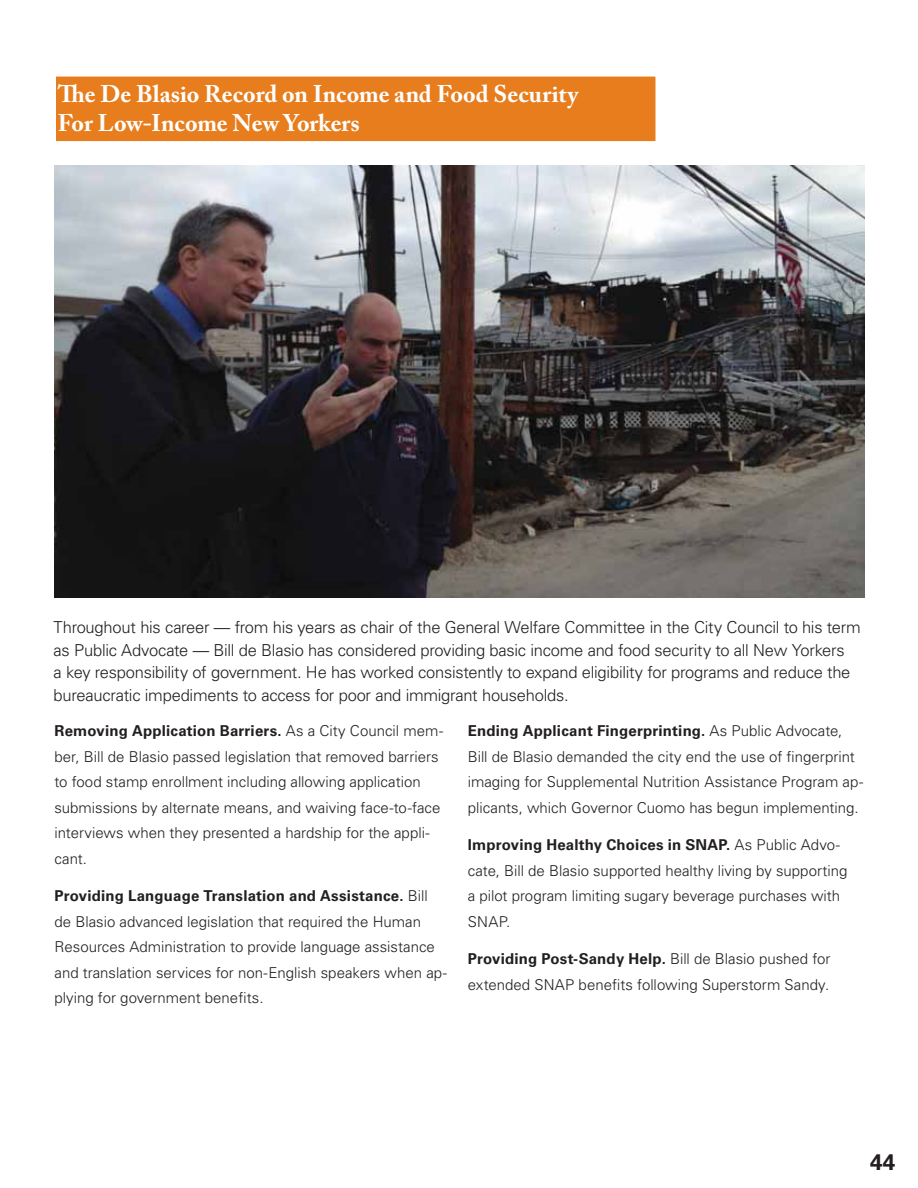
<style>
.page{position:relative;width:918px;height:1188px;background:#fff}
.page>*{position:absolute;margin:0;border:0;box-sizing:border-box;transform-origin:0 0}
.t1{font:700 24px/28.8px "Adobe Caslon Pro";color:#fff}
.t2{font:700 22.5px "Univers LT Std";color:#231f20}
.t3{font:300 16.5px/22.5px "Univers LT Std";letter-spacing:-.015em;color:#231f20}
.t4{font:300 15px/25.5px "Univers LT Std";color:#231f20}
.s1{font-weight:700}
</style>
<div class="page">
<div style="left:55px;top:76px;width:601px;height:66px;background:#e77d1d"></div>
<div style="left:55px;top:75px;width:602px;height:68px;border:2px solid #fff"></div>
<img style="left:55px;top:166px;width:809px;height:431px">
<h1 class="t1" style="left:58px;top:82px;width:522px">The De Blasio Record on Income and Food Security<br>For Low-Income New Yorkers</h1>
<p class="t3" style="left:54px;top:617px;width:809px">Throughout his career — from his years as chair of the General Welfare Committee in the City Council to his term as Public Advocate — Bill de Blasio has considered providing basic income and food security to all New Yorkers<br>a key responsibility of government. He has worked consistently to expand eligibility for programs and reduce the bureaucratic impediments to access for poor and immigrant households.</p>
<p class="t4" style="left:55px;top:719px;width:390px"><span class="s1">Removing Application Barriers.</span> As a City Council mem&shy;ber, Bill de Blasio passed legislation that removed barriers to food stamp enrollment including allowing application submissions by alternate means, and waiving face-to-face interviews when they presented a hardship for the appli&shy;cant.</p>
<p class="t4" style="left:55px;top:884px;width:394px"><span class="s1">Providing Language Translation and Assistance.</span> Bill de Blasio advanced legislation that required the Human Resources Administration to provide language assistance and translation services for non-English speakers when ap&shy;plying for government benefits.</p>
<p class="t4" style="left:468px;top:719px;width:397px"><span class="s1">Ending Applicant Fingerprinting.</span> As Public Advocate, Bill de Blasio demanded the city end the use of fingerprint imaging for Supplemental Nutrition Assistance Program ap&shy;plicants, which Governor Cuomo has begun implementing.</p>
<p class="t4" style="left:468px;top:833px;width:381px"><span class="s1">Improving Healthy Choices in SNAP.</span> As Public Advo&shy;cate, Bill de Blasio supported healthy living by supporting a pilot program limiting sugary beverage purchases with SNAP.</p>
<p class="t4" style="left:468px;top:947px;width:364px"><span class="s1">Providing Post-Sandy Help.</span> Bill de Blasio pushed for extended SNAP benefits following Superstorm Sandy.</p>
<h2 class="t2" style="left:870px;top:1152px;width:27px">44</h2>
</div>
